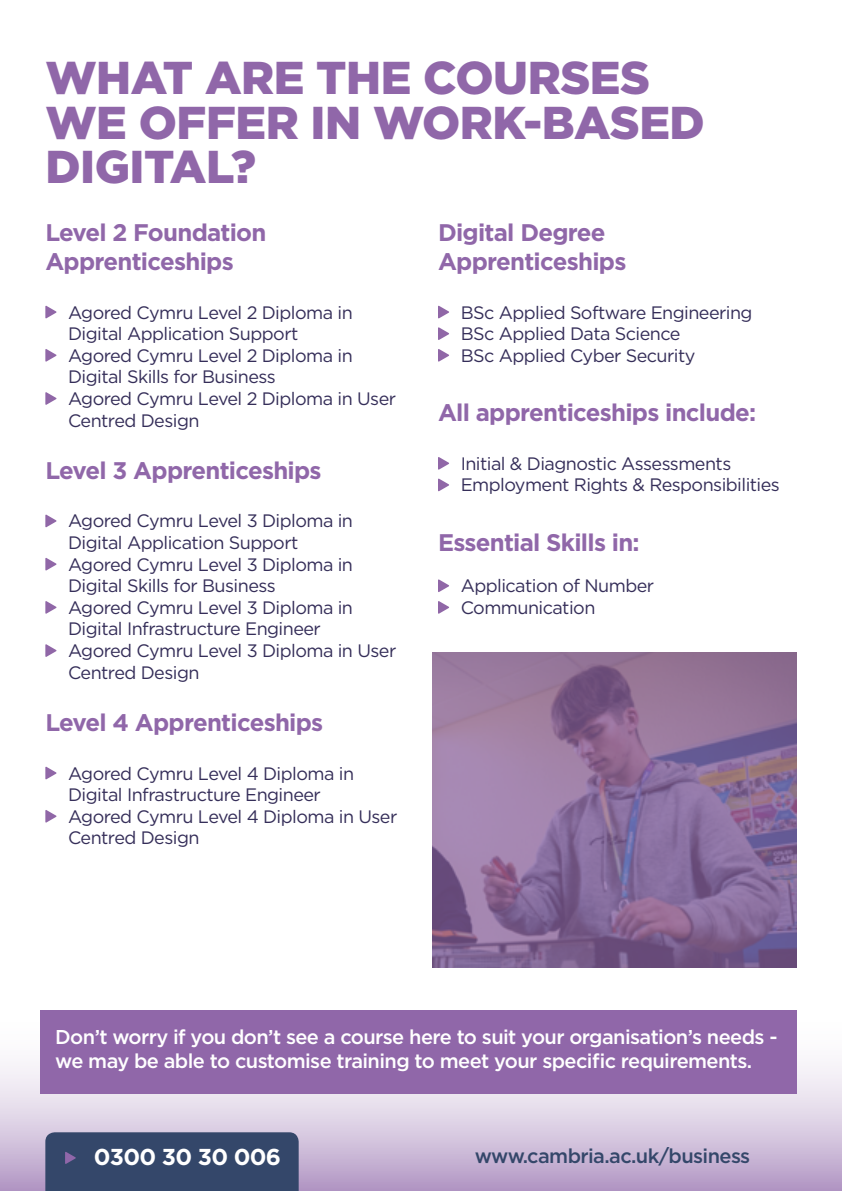
<style>
.page{position:relative;width:842px;height:1191px;background:#fff}
.page>*{position:absolute;margin:0;border:0;box-sizing:border-box;transform-origin:0 0}
.t1{font:900 46px/44px "Gotham";letter-spacing:-.01em;color:#9067a9}
.t2{font:700 24px/28.8px "Gotham";letter-spacing:-.03em;color:#9067a9}
.t3{font:700 23px "Gotham";letter-spacing:-.03em;color:#fff}
.t4{font:500 20px/24px "Gotham";letter-spacing:-.03em;color:#fff}
.t5{font:500 20px "Gotham";letter-spacing:-.03em;color:#34476a}
.t6{font:18px/21.6px "Gotham";letter-spacing:-.03em;color:#352e59}
</style>
<div class="page">
<svg style="left:0;top:1063px;width:842px;height:128px;background:#d4c4dd"></svg>
<svg style="left:45px;top:305px;width:12px;height:13px"></svg>
<svg style="left:45px;top:349px;width:12px;height:13px"></svg>
<svg style="left:45px;top:392px;width:12px;height:13px"></svg>
<svg style="left:45px;top:514px;width:12px;height:13px"></svg>
<svg style="left:45px;top:558px;width:12px;height:12px"></svg>
<svg style="left:45px;top:601px;width:12px;height:13px"></svg>
<svg style="left:45px;top:644px;width:12px;height:13px"></svg>
<svg style="left:45px;top:766px;width:12px;height:13px"></svg>
<svg style="left:45px;top:810px;width:12px;height:12px"></svg>
<svg style="left:438px;top:305px;width:11px;height:13px"></svg>
<svg style="left:438px;top:327px;width:11px;height:13px"></svg>
<svg style="left:438px;top:349px;width:11px;height:13px"></svg>
<svg style="left:438px;top:457px;width:11px;height:13px"></svg>
<svg style="left:438px;top:478px;width:11px;height:13px"></svg>
<svg style="left:438px;top:579px;width:11px;height:13px"></svg>
<svg style="left:438px;top:601px;width:11px;height:13px"></svg>
<div style="left:45px;top:1132px;width:254px;height:59px;background:#34476a"></div>
<div style="left:40px;top:1010px;width:757px;height:83px;background:#9067a9"></div>
<svg style="left:432px;top:652px;width:365px;height:315px;background:#8b6e99"></svg>
<h1 class="t1" style="left:45px;top:56px;width:661px">WHAT ARE THE COURSES<br>WE OFFER IN WORK-BASED<br>DIGITAL?</h1>
<h2 class="t2" style="left:45px;top:218px;width:223px">Level 2 Foundation<br>Apprenticeships</h2>
<p class="t6" style="left:68px;top:301px;width:330px">Agored Cymru Level 2 Diploma in<br>Digital Application Support<br>Agored Cymru Level 2 Diploma in<br>Digital Skills for Business<br>Agored Cymru Level 2 Diploma in User<br>Centred Design</p>
<h2 class="t2" style="left:45px;top:456px;width:278px">Level 3 Apprenticeships</h2>
<p class="t6" style="left:68px;top:510px;width:330px">Agored Cymru Level 3 Diploma in<br>Digital Application Support<br>Agored Cymru Level 3 Diploma in<br>Digital Skills for Business<br>Agored Cymru Level 3 Diploma in<br>Digital Infrastructure Engineer<br>Agored Cymru Level 3 Diploma in User<br>Centred Design</p>
<h2 class="t2" style="left:45px;top:708px;width:279px">Level 4 Apprenticeships</h2>
<p class="t6" style="left:68px;top:762px;width:331px">Agored Cymru Level 4 Diploma in<br>Digital Infrastructure Engineer<br>Agored Cymru Level 4 Diploma in User<br>Centred Design</p>
<h2 class="t2" style="left:438px;top:218px;width:190px">Digital Degree<br>Apprenticeships</h2>
<p class="t6" style="left:461px;top:301px;width:293px">BSc Applied Software Engineering<br>BSc Applied Data Science<br>BSc Applied Cyber Security</p>
<h2 class="t2" style="left:438px;top:398px;width:320px">All apprenticeships include:</h2>
<p class="t6" style="left:461px;top:452px;width:321px">Initial &amp; Diagnostic Assessments<br>Employment Rights &amp; Responsibilities</p>
<h2 class="t2" style="left:438px;top:528px;width:203px">Essential Skills in:</h2>
<p class="t6" style="left:461px;top:574px;width:195px">Application of Number<br>Communication</p>
<p class="t4" style="left:55px;top:1024px;width:724px">Don’t worry if you don’t see a course here to suit your organisation’s needs - we may be able to customise training to meet your specific requirements.</p>
<p class="t3" style="left:94px;top:1142px;width:189px">0300 30 30 006</p>
<p class="t5" style="left:475px;top:1142px;width:277px">www.cambria.ac.uk/business</p>
</div>
